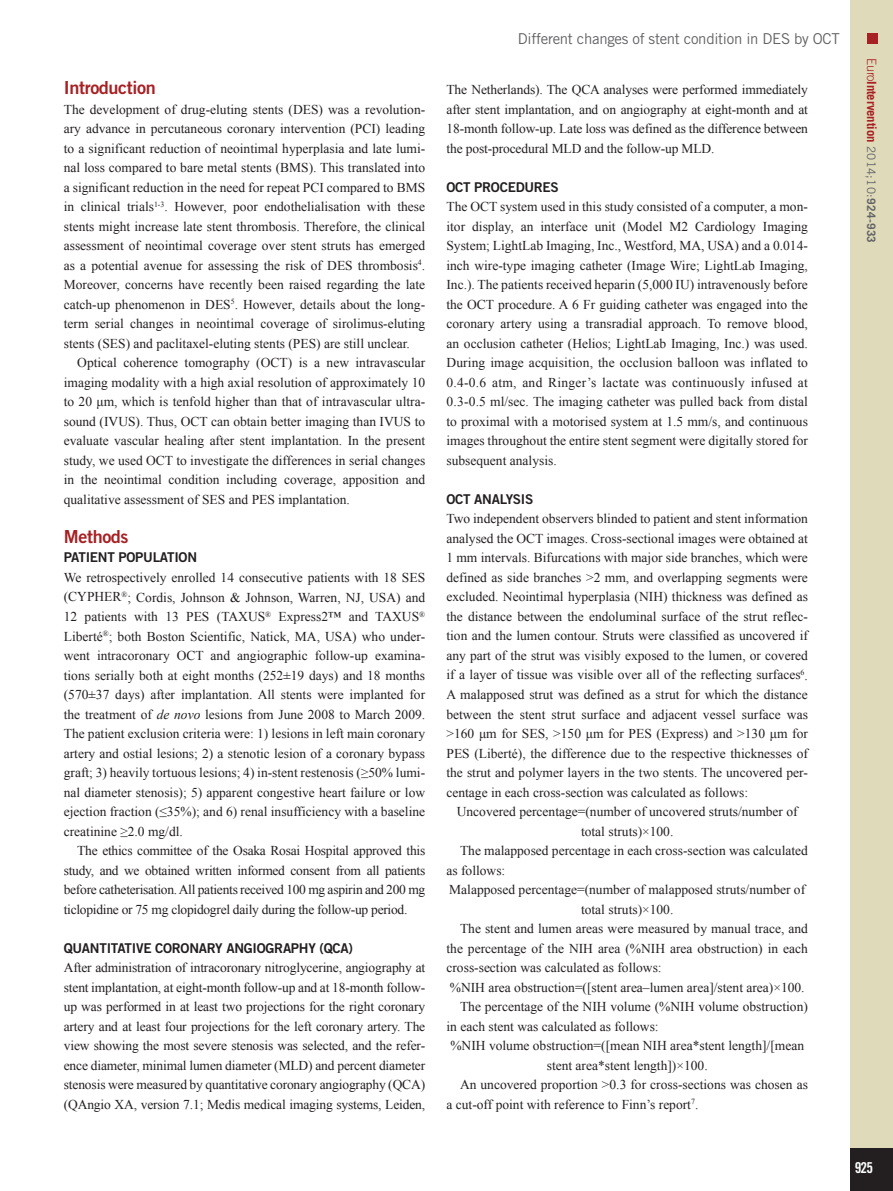
<style>
.page{position:relative;width:893px;height:1191px;background:#fff}
.page>*{position:absolute;margin:0;border:0;box-sizing:border-box;transform-origin:0 0}
.t1{font:18px "Trade Gothic LT Std Bd 2";letter-spacing:-.02em;color:#a72023}
.t2{font:15px "Trade Gothic LT Std";letter-spacing:-.02em;color:#636366}
.t3{font:15px "Trade Gothic LT Std Bd Cn 20";color:#fff}
.t4{font:13.5px/19.5px "Times New Roman";color:#231f20;text-align:justify}
.t5{font:13.5px "Trade Gothic LT Std Bd 2";letter-spacing:-.02em;color:#231f20}
.t6{font:700 12.75px "Trade Gothic LT Std";letter-spacing:-.01em;color:#a72023}
.s1{font-style:italic}
.s2{font-weight:300}
.s3{font-weight:400;font-size:11.7px;color:#636366}
.s4{font-size:11.7px;color:#636366}
</style>
<div class="page">
<div style="left:850px;top:0;width:43px;height:1191px;background:#dedaba"></div>
<div style="left:850px;top:1148px;width:43px;height:43px;background:#231f20"></div>
<div style="left:867px;top:34px;width:11px;height:10px;background:#a72023"></div>
<h1 class="t1" style="left:64px;top:77px;width:94px">Introduction</h1>
<p class="t4" style="left:64px;top:99px;width:363px">The development of drug-eluting stents (DES) was a revolution&shy;ary advance in percutaneous coronary intervention (PCI) leading to a significant reduction of neointimal hyperplasia and late lumi&shy;nal loss compared to bare metal stents (BMS). This translated into a significant reduction in the need for repeat PCI compared to BMS in clinical trials<sup>1-3</sup>. However, poor endothelialisation with these stents might increase late stent thrombosis. Therefore, the clinical assessment of neointimal coverage over stent struts has emerged as a potential avenue for assessing the risk of DES thrombosis<sup>4</sup>.<br>Moreover, concerns have recently been raised regarding the late catch-up phenomenon in DES<sup>5</sup>. However, details about the long&shy;term serial changes in neointimal coverage of sirolimus-eluting stents (SES) and paclitaxel-eluting stents (PES) are still unclear.</p>
<p class="t4" style="left:64px;top:353px;width:363px;text-indent:14px">Optical coherence tomography (OCT) is a new intravascular imaging modality with a high axial resolution of approximately 10 to 20 μm, which is tenfold higher than that of intravascular ultra&shy;sound (IVUS). Thus, OCT can obtain better imaging than IVUS to evaluate vascular healing after stent implantation. In the present study, we used OCT to investigate the differences in serial changes in the neointimal condition including coverage, apposition and qualitative assessment of SES and PES implantation.</p>
<h1 class="t1" style="left:64px;top:525px;width:66px">Methods</h1>
<p class="t5" style="left:64px;top:549px;width:135px">PATIENT POPULATION</p>
<p class="t4" style="left:64px;top:567px;width:363px">We retrospectively enrolled 14 consecutive patients with 18 SES (CYPHER<sup>®</sup>; Cordis, Johnson &amp; Johnson, Warren, NJ, USA) and 12 patients with 13 PES (TAXUS<sup>®</sup> Express2™ and TAXUS<sup>® </sup>Liberté<sup>®</sup>; both Boston Scientific, Natick, MA, USA) who under&shy;went intracoronary OCT and angiographic follow-up examina&shy;tions serially both at eight months (252±19 days) and 18 months (570±37 days) after implantation. All stents were implanted for the treatment of <span class="s1">de novo</span> lesions from June 2008 to March 2009.<br>The patient exclusion criteria were: 1) lesions in left main coronary artery and ostial lesions; 2) a stenotic lesion of a coronary bypass graft; 3) heavily tortuous lesions; 4) in-stent restenosis (≥50% lumi&shy;nal diameter stenosis); 5) apparent congestive heart failure or low ejection fraction (≤35%); and 6) renal insufficiency with a baseline creatinine ≥2.0 mg/dl.</p>
<p class="t4" style="left:64px;top:840px;width:363px;text-indent:14px">The ethics committee of the Osaka Rosai Hospital approved this study, and we obtained written informed consent from all patients before catheterisation. All patients received 100 mg aspirin and 200 mg ticlopidine or 75 mg clopidogrel daily during the follow-up period.</p>
<p class="t5" style="left:64px;top:939px;width:291px">QUANTITATIVE CORONARY ANGIOGRAPHY (QCA)</p>
<p class="t4" style="left:64px;top:957px;width:363px">After administration of intracoronary nitroglycerine, angiography at stent implantation, at eight-month follow-up and at 18-month follow&shy;up was performed in at least two projections for the right coronary artery and at least four projections for the left coronary artery. The view showing the most severe stenosis was selected, and the refer&shy;ence diameter, minimal lumen diameter (MLD) and percent diameter stenosis were measured by quantitative coronary angiography (QCA) (QAngio XA, version 7.1; Medis medical imaging systems, Leiden,</p>
<p class="t2" style="left:518px;top:30px;width:323px">Different changes of stent condition in DES by OCT</p>
<p class="t4" style="left:446px;top:80px;width:363px">The Netherlands). The QCA analyses were performed immediately after stent implantation, and on angiography at eight-month and at 18-month follow-up. Late loss was defined as the difference between the post-procedural MLD and the follow-up MLD.</p>
<p class="t5" style="left:446px;top:178px;width:114px">OCT PROCEDURES</p>
<p class="t4" style="left:446px;top:197px;width:363px">The OCT system used in this study consisted of a computer, a mon&shy;itor display, an interface unit (Model M2 Cardiology Imaging System; LightLab Imaging, Inc., Westford, MA, USA) and a 0.014- inch wire-type imaging catheter (Image Wire; LightLab Imaging, Inc.). The patients received heparin (5,000 IU) intravenously before the OCT procedure. A 6 Fr guiding catheter was engaged into the coronary artery using a transradial approach. To remove blood, an occlusion catheter (Helios; LightLab Imaging, Inc.) was used.<br>During image acquisition, the occlusion balloon was inflated to 0.4-0.6 atm, and Ringer’s lactate was continuously infused at 0.3-0.5 ml/sec. The imaging catheter was pulled back from distal to proximal with a motorised system at 1.5 mm/s, and continuous images throughout the entire stent segment were digitally stored for subsequent analysis.</p>
<p class="t5" style="left:446px;top:490px;width:88px">OCT ANALYSIS</p>
<p class="t4" style="left:446px;top:509px;width:363px">Two independent observers blinded to patient and stent information analysed the OCT images. Cross-sectional images were obtained at 1 mm intervals. Bifurcations with major side branches, which were defined as side branches &gt;2 mm, and overlapping segments were excluded. Neointimal hyperplasia (NIH) thickness was defined as the distance between the endoluminal surface of the strut reflec&shy;tion and the lumen contour. Struts were classified as uncovered if any part of the strut was visibly exposed to the lumen, or covered if a layer of tissue was visible over all of the reflecting surfaces<sup>6</sup>.<br>A malapposed strut was defined as a strut for which the distance between the stent strut surface and adjacent vessel surface was &gt;160 μm for SES, &gt;150 μm for PES (Express) and &gt;130 μm for PES (Liberté), the difference due to the respective thicknesses of the strut and polymer layers in the two stents. The uncovered per&shy;centage in each cross-section was calculated as follows:</p>
<p class="t4" style="left:457px;top:801px;width:342px">Uncovered percentage=(number of uncovered struts/number of</p>
<p class="t4" style="left:581px;top:821px;width:94px">total struts)×100.</p>
<p class="t4" style="left:460px;top:840px;width:349px">The malapposed percentage in each cross-section was calculated</p>
<p class="t4" style="left:446px;top:860px;width:60px">as follows:</p>
<p class="t4" style="left:449px;top:879px;width:357px">Malapposed percentage=(number of malapposed struts/number of</p>
<p class="t4" style="left:581px;top:899px;width:94px">total struts)×100.</p>
<p class="t4" style="left:460px;top:918px;width:349px">The stent and lumen areas were measured by manual trace, and</p>
<p class="t4" style="left:446px;top:938px;width:363px">the percentage of the NIH area (%NIH area obstruction) in each</p>
<p class="t4" style="left:446px;top:957px;width:217px">cross-section was calculated as follows:</p>
<p class="t4" style="left:450px;top:977px;width:356px">%NIH area obstruction=([stent area–lumen area]/stent area)×100.</p>
<p class="t4" style="left:460px;top:996px;width:349px">The percentage of the NIH volume (%NIH volume obstruction)</p>
<p class="t4" style="left:446px;top:1016px;width:214px">in each stent was calculated as follows:</p>
<p class="t4" style="left:450px;top:1035px;width:355px">%NIH volume obstruction=([mean NIH area*stent length]/[mean</p>
<p class="t4" style="left:547px;top:1055px;width:162px">stent area*stent length])×100.</p>
<p class="t4" style="left:460px;top:1074px;width:349px">An uncovered proportion &gt;0.3 for cross-sections was chosen as</p>
<p class="t4" style="left:446px;top:1094px;width:253px">a cut-off point with reference to Finn’s report<sup>7</sup>.</p>
<p class="t6" style="left:879px;top:58px;width:186px;rotate:90deg"><span class="s2">Euro</span>Intervention <span class="s3">2014;10:</span><span class="s4">924-933</span></p>
<p class="t3" style="left:855px;top:1158px;width:20px">925</p>
</div>
